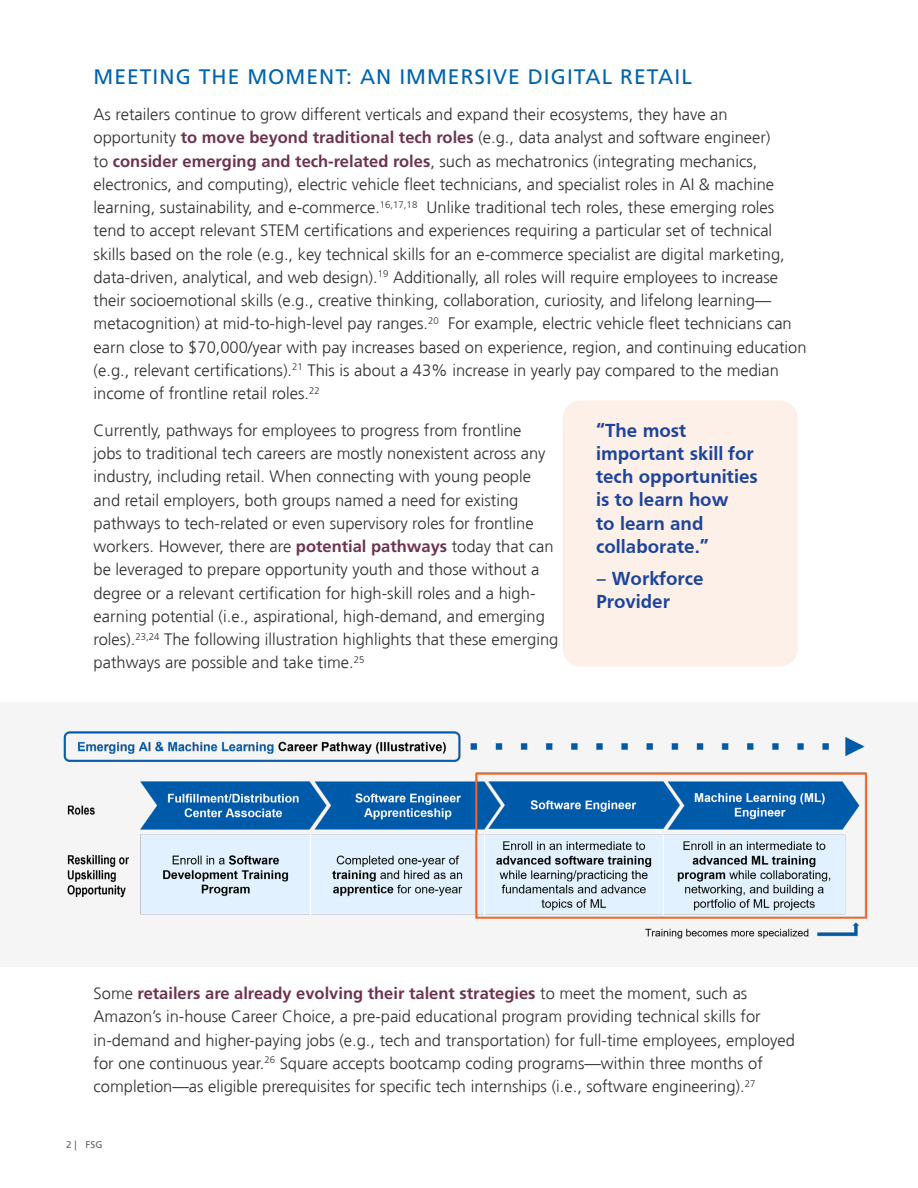
<style>
.page{position:relative;width:918px;height:1188px;background:#fff}
.page>*{position:absolute;margin:0;border:0;box-sizing:border-box;transform-origin:0 0}
.Heading_1{font:21px "Frutiger LT Std";letter-spacing:.05em;color:#0064ad}
.Pullout{font:700 19.5px/23.2px "Frutiger";color:#1d449b}
.Body{font:300 16.5px/23.2px "Frutiger";color:#312f30}
.t1{font:9.75px "Frutiger LT Std";color:#636366}
.s1{font-family:"Frutiger LT Std";font-weight:700;color:#6e3350}
</style>
<div class="page">
<div style="left:0;top:702px;width:918px;height:265px;background:#f6f5f5"></div>
<img style="left:63px;top:731px;width:805px;height:208px">
<div style="left:563px;top:400px;width:235px;height:267px;background:#fdf0e9;border-radius:18px"></div>
<p class="Heading_1" style="left:94px;top:65px;width:600px">MEETING THE MOMENT: AN IMMERSIVE DIGITAL RETAIL</p>
<p class="Body" style="left:94px;top:103px;width:715px">As retailers continue to grow different verticals and expand their ecosystems, they have an opportunity <span class="s1">to move beyond traditional tech roles</span> (e.g., data analyst and software engineer)<br>to <span class="s1">consider emerging and tech-related roles</span>, such as mechatronics (integrating mechanics, electronics, and computing), electric vehicle fleet technicians, and specialist roles in AI &amp; machine learning, sustainability, and e-commerce.<sup>16,17,18</sup> Unlike traditional tech roles, these emerging roles tend to accept relevant STEM certifications and experiences requiring a particular set of technical skills based on the role (e.g., key technical skills for an e-commerce specialist are digital marketing, data-driven, analytical, and web design).<sup>19</sup> Additionally, all roles will require employees to increase their socioemotional skills (e.g., creative thinking, collaboration, curiosity, and lifelong learning— metacognition) at mid-to-high-level pay ranges.<sup>20</sup> For example, electric vehicle fleet technicians can earn close to $70,000/year with pay increases based on experience, region, and continuing education (e.g., relevant certifications).<sup>21</sup> This is about a 43% increase in yearly pay compared to the median income of frontline retail roles.<sup>22</sup></p>
<p class="Body" style="left:94px;top:419px;width:466px">Currently, pathways for employees to progress from frontline<br>jobs to traditional tech careers are mostly nonexistent across any industry, including retail. When connecting with young people and retail employers, both groups named a need for existing pathways to tech-related or even supervisory roles for frontline workers. However, there are <span class="s1">potential pathways</span> today that can be leveraged to prepare opportunity youth and those without a degree or a relevant certification for high-skill roles and a high&shy;earning potential (i.e., aspirational, high-demand, and emerging roles).<sup>23,24</sup> The following illustration highlights that these emerging pathways are possible and take time.<sup>25</sup></p>
<p class="Pullout" style="left:596px;top:418px;width:163px">“The most important skill for tech opportunities is to learn how<br>to learn and collaborate.”</p>
<p class="Pullout" style="left:596px;top:567px;width:109px">– Workforce<br>Provider</p>
<p class="Body" style="left:94px;top:982px;width:703px">Some <span class="s1">retailers are already evolving their talent strategies</span> to meet the moment, such as Amazon’s in-house Career Choice, a pre-paid educational program providing technical skills for in-demand and higher-paying jobs (e.g., tech and transportation) for full-time employees, employed for one continuous year.<sup>26</sup> Square accepts bootcamp coding programs—within three months of completion—as eligible prerequisites for specific tech internships (i.e., software engineering).<sup>27</sup></p>
<p class="t1" style="left:66px;top:1139px;width:38px">2 | FSG</p>
</div>
